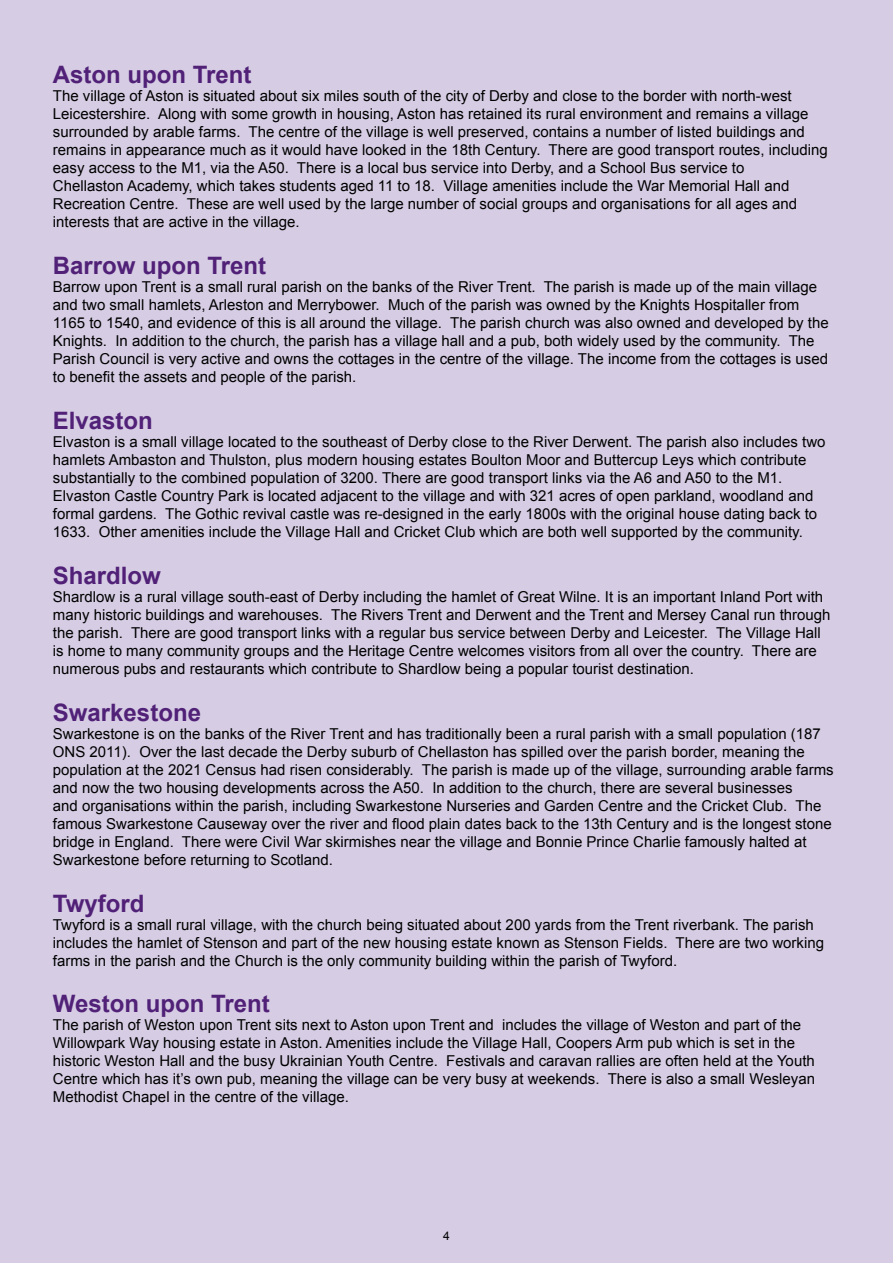
<style>
.page{position:relative;width:893px;height:1263px;background:#d6cde4}
.page>*{position:absolute;margin:0;border:0;box-sizing:border-box;transform-origin:0 0}
.t1{font:700 24px "Arial";color:#512178}
.t2{font:15px/18px "Arial";color:#000}
.t3{font:12px "Arial";color:#000}
</style>
<div class="page">
<h1 class="t1" style="left:53px;top:59px;width:200px">Aston upon Trent</h1>
<p class="t2" style="left:53px;top:87px;width:776px">The village of Aston is situated about six miles south of the city of Derby and close to the border with north-west Leicestershire. Along with some growth in housing, Aston has retained its rural environment and remains a village surrounded by arable farms. The centre of the village is well preserved, contains a number of listed buildings and remains in appearance much as it would have looked in the 18th Century. There are good transport routes, including easy access to the M1, via the A50. There is a local bus service into Derby, and a School Bus service to<br>Chellaston Academy, which takes students aged 11 to 18. Village amenities include the War Memorial Hall and Recreation Centre. These are well used by the large number of social groups and organisations for all ages and interests that are active in the village.</p>
<h1 class="t1" style="left:53px;top:250px;width:215px">Barrow upon Trent</h1>
<p class="t2" style="left:53px;top:278px;width:777px">Barrow upon Trent is a small rural parish on the banks of the River Trent. The parish is made up of the main village and two small hamlets, Arleston and Merrybower. Much of the parish was owned by the Knights Hospitaller from 1165 to 1540, and evidence of this is all around the village. The parish church was also owned and developed by the Knights. In addition to the church, the parish has a village hall and a pub, both widely used by the community. The Parish Council is very active and owns the cottages in the centre of the village. The income from the cottages is used to benefit the assets and people of the parish.</p>
<h1 class="t1" style="left:53px;top:405px;width:102px">Elvaston</h1>
<p class="t2" style="left:53px;top:433px;width:774px">Elvaston is a small village located to the southeast of Derby close to the River Derwent. The parish also includes two hamlets Ambaston and Thulston, plus modern housing estates Boulton Moor and Buttercup Leys which contribute substantially to the combined population of 3200. There are good transport links via the A6 and A50 to the M1.<br>Elvaston Castle Country Park is located adjacent to the village and with 321 acres of open parkland, woodland and formal gardens. The Gothic revival castle was re-designed in the early 1800s with the original house dating back to 1633. Other amenities include the Village Hall and Cricket Club which are both well supported by the community.</p>
<h1 class="t1" style="left:53px;top:560px;width:110px">Shardlow</h1>
<p class="t2" style="left:53px;top:588px;width:779px">Shardlow is a rural village south-east of Derby including the hamlet of Great Wilne. It is an important Inland Port with many historic buildings and warehouses. The Rivers Trent and Derwent and the Trent and Mersey Canal run through the parish. There are good transport links with a regular bus service between Derby and Leicester. The Village Hall is home to many community groups and the Heritage Centre welcomes visitors from all over the country. There are numerous pubs and restaurants which contribute to Shardlow being a popular tourist destination.</p>
<h1 class="t1" style="left:53px;top:696px;width:150px">Swarkestone</h1>
<p class="t2" style="left:53px;top:725px;width:782px">Swarkestone is on the banks of the River Trent and has traditionally been a rural parish with a small population (187<br>ONS 2011). Over the last decade the Derby suburb of Chellaston has spilled over the parish border, meaning the population at the 2021 Census had risen considerably. The parish is made up of the village, surrounding arable farms and now the two housing developments across the A50. In addition to the church, there are several businesses<br>and organisations within the parish, including Swarkestone Nurseries and Garden Centre and the Cricket Club. The famous Swarkestone Causeway over the river and flood plain dates back to the 13th Century and is the longest stone bridge in England. There were Civil War skirmishes near the village and Bonnie Prince Charlie famously halted at Swarkestone before returning to Scotland.</p>
<h1 class="t1" style="left:53px;top:887px;width:93px">Twyford</h1>
<p class="t2" style="left:53px;top:915px;width:772px">Twyford is a small rural village, with the church being situated about 200 yards from the Trent riverbank. The parish includes the hamlet of Stenson and part of the new housing estate known as Stenson Fields. There are two working farms in the parish and the Church is the only community building within the parish of Twyford.</p>
<h1 class="t1" style="left:53px;top:988px;width:218px">Weston upon Trent</h1>
<p class="t2" style="left:53px;top:1016px;width:764px">The parish of Weston upon Trent sits next to Aston upon Trent and includes the village of Weston and part of the Willowpark Way housing estate in Aston. Amenities include the Village Hall, Coopers Arm pub which is set in the historic Weston Hall and the busy Ukrainian Youth Centre. Festivals and caravan rallies are often held at the Youth Centre which has it’s own pub, meaning the village can be very busy at weekends. There is also a small Wesleyan Methodist Chapel in the centre of the village.</p>
<p class="t3" style="left:443px;top:1228px;width:8px">4</p>
</div>
